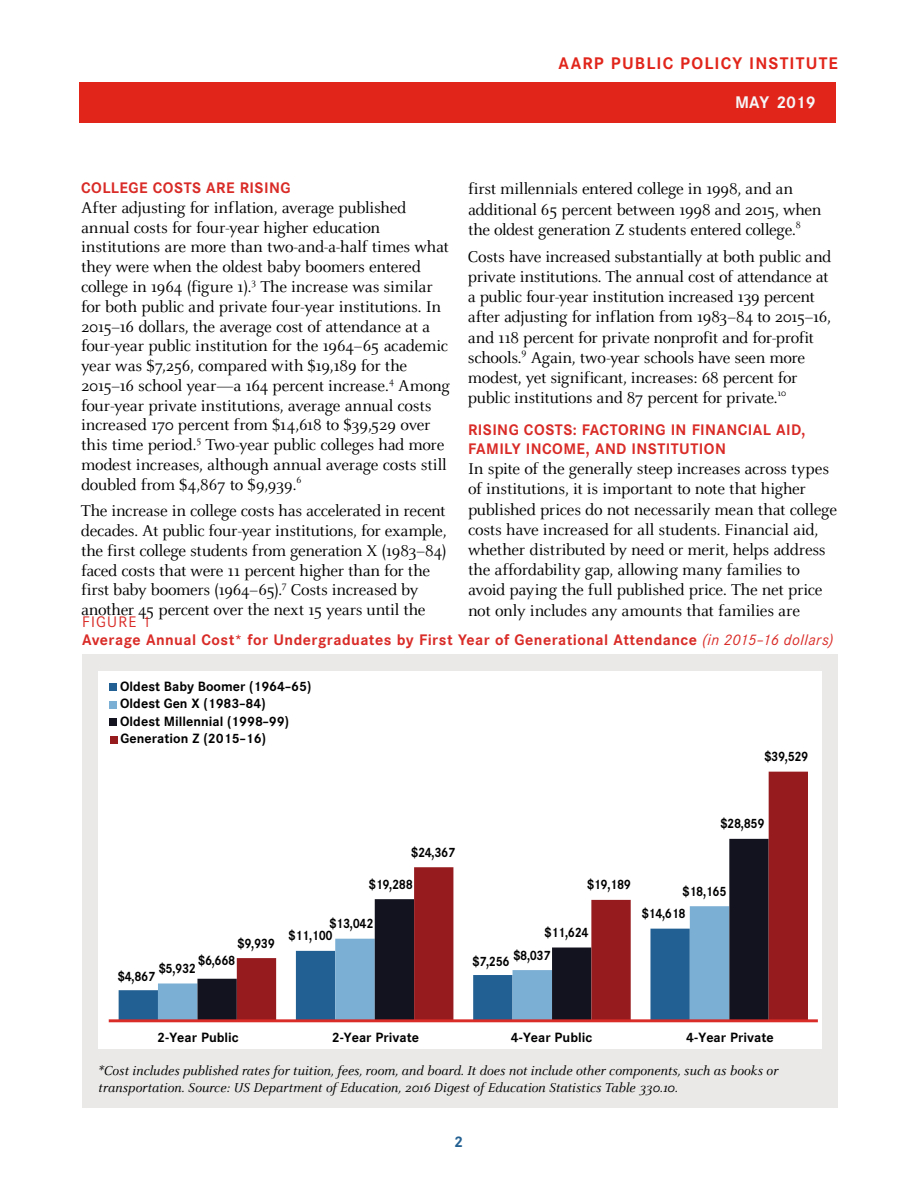
<style>
.page{position:relative;width:918px;height:1188px;background:#fff}
.page>*{position:absolute;margin:0;border:0;box-sizing:border-box;transform-origin:0 0}
.t1{font:17.25px/19.8px "Celeste Pro";letter-spacing:-.02em;color:#000}
.t2{font:700 16.5px "Corporate S";letter-spacing:.07em;color:#e1251b}
.t3{font:700 16.5px "Corporate S";letter-spacing:-.01em;color:#f6f6f7}
.CaptionLine2{font:700 15px/18.8px "Corporate S";letter-spacing:.03em;color:#d92b27}
.t4{font:15px "Corporate S";letter-spacing:.08em;color:#d92b27}
.t5{font:700 15px "Corporate S";color:#236092}
.TableSource{font:italic 14.25px/17.2px "Celeste Pro";letter-spacing:-.005em;color:#000}
.t6{font:700 13.2px/17.4px "Corporate S";color:#000}
.t7{font:700 13.2px "Corporate S";color:#000;scale:.9 1}
.s1{font-weight:400;font-style:italic}
</style>
<div class="page">
<div style="left:80px;top:83px;width:756px;height:40px;background:#e1251b"></div>
<div style="left:82px;top:655px;width:756px;height:453px;background:#eae9e8"></div>
<div style="left:98px;top:671px;width:724px;height:378px;background:#fff"></div>
<svg style="left:119px;top:990px;width:39px;height:29px"></svg>
<svg style="left:158px;top:983px;width:39px;height:36px"></svg>
<svg style="left:197px;top:958px;width:40px;height:61px;fill:#13131f"></svg>
<svg style="left:237px;top:772px;width:571px;height:247px"></svg>
<hr style="left:109px;top:1019px;width:709px;height:3px;background:#d92b27">
<div style="left:109px;top:684px;width:8px;height:7px;background:#226093"></div>
<div style="left:109px;top:701px;width:8px;height:8px;background:#7bafd4"></div>
<div style="left:109px;top:719px;width:8px;height:7px;background:#13131f"></div>
<div style="left:110px;top:736px;width:7px;height:8px;background:#961b1e"></div>
<p class="t2" style="left:559px;top:53px;width:281px">AARP PUBLIC POLICY INSTITUTE</p>
<p class="t3" style="left:735px;top:92px;width:82px">MAY 2019</p>
<h2 class="CaptionLine2" style="left:81px;top:179px;width:211px">COLLEGE COSTS ARE RISING</h2>
<p class="t1" style="left:81px;top:197px;width:370px">After adjusting for inflation, average published annual costs for four-year higher education institutions are more than two-and-a-half times what they were when the oldest baby boomers entered college in 1964 (figure 1).<sup>3</sup> The increase was similar for both public and private four-year institutions. In 2015–16 dollars, the average cost of attendance at a four-year public institution for the 1964–65 academic year was $7,256, compared with $19,189 for the 2015–16 school year—a 164 percent increase.<sup>4</sup> Among four-year private institutions, average annual costs increased 170 percent from $14,618 to $39,529 over this time period.<sup>5</sup> Two-year public colleges had more modest increases, although annual average costs still doubled from $4,867 to $9,939.<sup>6</sup></p>
<p class="t1" style="left:81px;top:501px;width:367px">The increase in college costs has accelerated in recent decades. At public four-year institutions, for example, the first college students from generation X (1983–84) faced costs that were 11 percent higher than for the first baby boomers (1964–65).<sup>7</sup> Costs increased by another 45 percent over the next 15 years until the</p>
<p class="t1" style="left:468px;top:179px;width:355px;line-height:20.2px">first millennials entered college in 1998, and an additional 65 percent between 1998 and 2015, when the oldest generation Z students entered college.<sup>8</sup></p>
<p class="t1" style="left:468px;top:246px;width:365px;line-height:20.2px">Costs have increased substantially at both public and private institutions. The annual cost of attendance at a public four-year institution increased 139 percent after adjusting for inflation from 1983–84 to 2015–16, and 118 percent for private nonprofit and for-profit schools.<sup>9</sup> Again, two-year schools have seen more modest, yet significant, increases: 68 percent for public institutions and 87 percent for private.<sup>10</sup></p>
<h2 class="CaptionLine2" style="left:468px;top:421px;width:339px">RISING COSTS: FACTORING IN FINANCIAL AID,<br>FAMILY INCOME, AND INSTITUTION</h2>
<p class="t1" style="left:468px;top:458px;width:371px;line-height:20.2px">In spite of the generally steep increases across types of institutions, it is important to note that higher published prices do not necessarily mean that college costs have increased for all students. Financial aid, whether distributed by need or merit, helps address the affordability gap, allowing many families to avoid paying the full published price. The net price not only includes any amounts that families are</p>
<p class="t4" style="left:82px;top:613px;width:70px">FIGURE 1</p>
<p class="CaptionLine2" style="left:82px;top:631px;width:753px">Average Annual Cost* for Undergraduates by First Year of Generational Attendance <span class="s1">(in 2015–16 dollars)</span></p>
<p class="t6" style="left:120px;top:678px;width:193px">Oldest Baby Boomer (1964–65)<br>Oldest Gen X (1983–84)<br>Oldest Millennial (1998–99)<br>Generation Z (2015–16)</p>
<p class="t7" style="left:764px;top:749px;width:51px">$39,529</p>
<p class="t7" style="left:238px;top:935px;width:43px">$9,939</p>
<p class="t7" style="left:198px;top:953px;width:43px">$6,668</p>
<p class="t7" style="left:159px;top:960px;width:43px">$5,932</p>
<p class="t7" style="left:118px;top:968px;width:43px">$4,867</p>
<p class="t7" style="left:411px;top:844px;width:51px">$24,367</p>
<p class="t7" style="left:369px;top:876px;width:51px">$19,288</p>
<p class="t7" style="left:329px;top:915px;width:51px">$13,042</p>
<p class="t7" style="left:289px;top:928px;width:51px">$11,100</p>
<p class="t7" style="left:720px;top:816px;width:51px">$28,859</p>
<p class="t7" style="left:587px;top:877px;width:51px">$19,189</p>
<p class="t7" style="left:545px;top:924px;width:51px">$11,624</p>
<p class="t7" style="left:513px;top:947px;width:43px">$8,037</p>
<p class="t7" style="left:473px;top:953px;width:43px">$7,256</p>
<p class="t7" style="left:683px;top:883px;width:51px">$18,165</p>
<p class="t7" style="left:642px;top:906px;width:51px">$14,618</p>
<p class="t6" style="left:157px;top:1029px;width:83px">2-Year Public</p>
<p class="t6" style="left:332px;top:1029px;width:89px">2-Year Private</p>
<p class="t6" style="left:511px;top:1029px;width:83px">4-Year Public</p>
<p class="t6" style="left:686px;top:1029px;width:89px">4-Year Private</p>
<p class="TableSource" style="left:98px;top:1061px;width:681px">*Cost includes published rates for tuition, fees, room, and board. It does not include other components, such as books or transportation. Source: US Department of Education, 2016 Digest of Education Statistics Table 330.10.</p>
<p class="t5" style="left:454px;top:1133px;width:11px">2</p>
</div>
